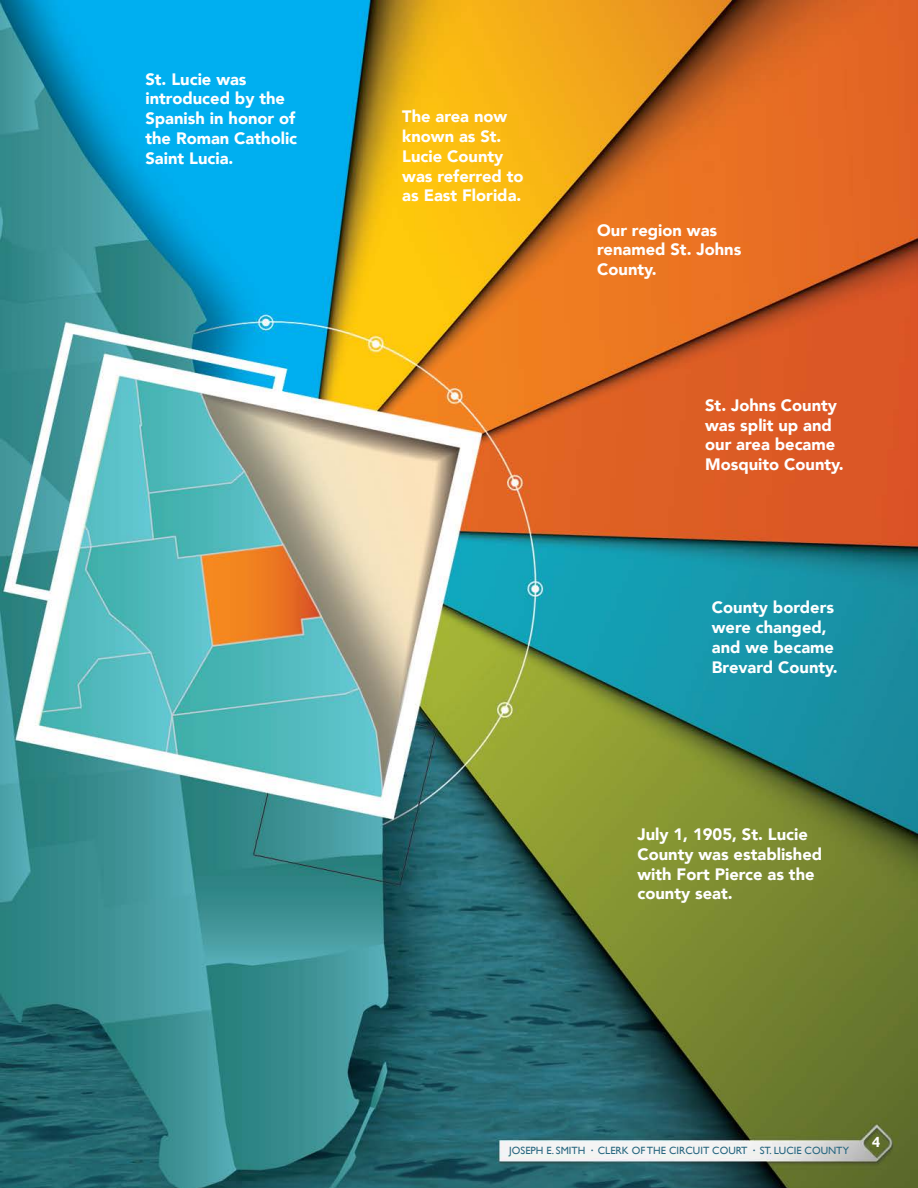
<style>
.page{position:relative;width:918px;height:1188px;background:#fff}
.page>*{position:absolute;margin:0;border:0;box-sizing:border-box;transform-origin:0 0}
.t1{font:900 16.5px/19.8px "Avenir";color:#fff}
.t2{font:700 15.75px "Tw Cen";color:#fff}
.t3{font:10.5px "Gill Sans";color:#27677f}
.s1{font-weight:700}
</style>
<div class="page">
<img style="left:0;top:0;width:918px;height:1188px">
<p class="t1" style="left:145px;top:68px;width:153px">St. Lucie was introduced by the<br>Spanish in honor of the Roman Catholic<br>Saint Lucia.</p>
<p class="t1" style="left:402px;top:106px;width:123px">The area now known as St.<br>Lucie County was referred to as East Florida.</p>
<p class="t1" style="left:597px;top:219px;width:146px">Our region was renamed St. Johns<br>County.</p>
<p class="t1" style="left:705px;top:395px;width:140px">St. Johns County was split up and our area became<br>Mosquito County.</p>
<p class="t1" style="left:712px;top:597px;width:127px">County borders were changed, and we became<br>Brevard County.</p>
<p class="t1" style="left:637px;top:824px;width:186px">July 1, 1905, St. Lucie<br>County was established with Fort Pierce as the county seat.</p>
<p class="t3" style="left:509px;top:1144px;width:341px">JOSEPH E. SMITH <span class="s1">·</span> CLERK OF THE CIRCUIT COURT <span class="s1">·</span> ST. LUCIE COUNTY</p>
<p class="t2" style="left:872px;top:1133px;width:10px">4</p>
</div>
